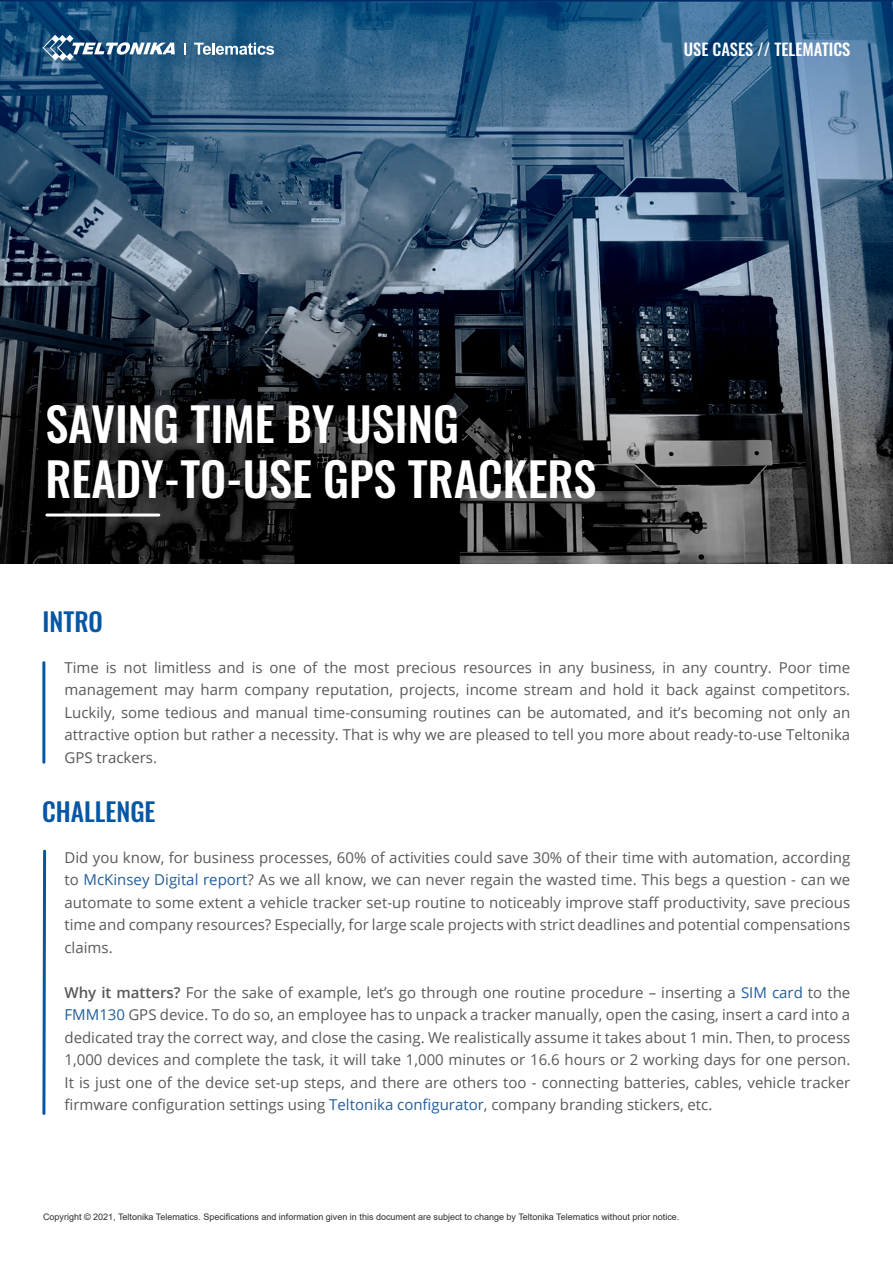
<style>
.page{position:relative;width:893px;height:1263px;background:#fff}
.page>*{position:absolute;margin:0;border:0;box-sizing:border-box;transform-origin:0 0}
.t1{font:500 46.5px/55.5px "Oswald";color:#fff}
.t2{font:500 25.5px "Oswald";color:#0556a5}
.t3{font:500 16.5px "Oswald";color:#fff}
.t4{font:15px/22.5px "Open Sans";color:#58595b;text-align:justify}
.t5{font:9px "Arial";color:#2e2e2f}
.s1{color:#215e9e}
.s2{font-weight:600}
</style>
<div class="page">
<img style="left:0;top:0;width:893px;height:563px">
<hr style="left:42px;top:663px;width:3px;height:99px;background:#0556a5">
<svg style="left:42px;top:849px;width:5px;height:266px"></svg>
<hr style="left:47px;top:513px;width:112px;height:3px;background:#fff">
<svg style="left:184px;top:43px;width:2px;height:12px"></svg>
<svg style="left:43px;top:35px;width:132px;height:26px"></svg>
<svg style="left:194px;top:43px;width:80px;height:12px"></svg>
<p class="t3" style="left:684px;top:41px;width:168px">USE CASES // TELEMATICS</p>
<h1 class="t1" style="left:45px;top:399px;width:553px">SAVING TIME BY USING<br>READY-TO-USE GPS TRACKERS</h1>
<h2 class="t2" style="left:43px;top:608px;width:62px">INTRO</h2>
<p class="t4" style="left:64px;top:655px;width:787px">Time is not limitless and is one of the most precious resources in any business, in any country. Poor time management may harm company reputation, projects, income stream and hold it back against competitors.<br>Luckily, some tedious and manual time-consuming routines can be automated, and it’s becoming not only an attractive option but rather a necessity. That is why we are pleased to tell you more about ready-to-use Teltonika GPS trackers.</p>
<h2 class="t2" style="left:42px;top:798px;width:115px">CHALLENGE</h2>
<p class="t4" style="left:64px;top:845px;width:787px">Did you know, for business processes, 60% of activities could save 30% of their time with automation, according to <span class="s1">McKinsey Digital report</span>? As we all know, we can never regain the wasted time. This begs a question - can we automate to some extent a vehicle tracker set-up routine to noticeably improve staff productivity, save precious time and company resources? Especially, for large scale projects with strict deadlines and potential compensations claims.</p>
<p class="t4" style="left:64px;top:980px;width:787px"><span class="s2">Why it matters?</span> For the sake of example, let’s go through one routine procedure – inserting a <span class="s1">SIM card</span> to the <span class="s1">FMM130</span> GPS device. To do so, an employee has to unpack a tracker manually, open the casing, insert a card into a dedicated tray the correct way, and close the casing. We realistically assume it takes about 1 min. Then, to process 1,000 devices and complete the task, it will take 1,000 minutes or 16.6 hours or 2 working days for one person.<br>It is just one of the device set-up steps, and there are others too - connecting batteries, cables, vehicle tracker firmware configuration settings using <span class="s1">Teltonika configurator</span>, company branding stickers, etc.</p>
<p class="t5" style="left:43px;top:1210px;width:638px">Copyright © 2021, Teltonika Telematics. Specifications and information given in this document are subject to change by Teltonika Telematics without prior notice.</p>
</div>
